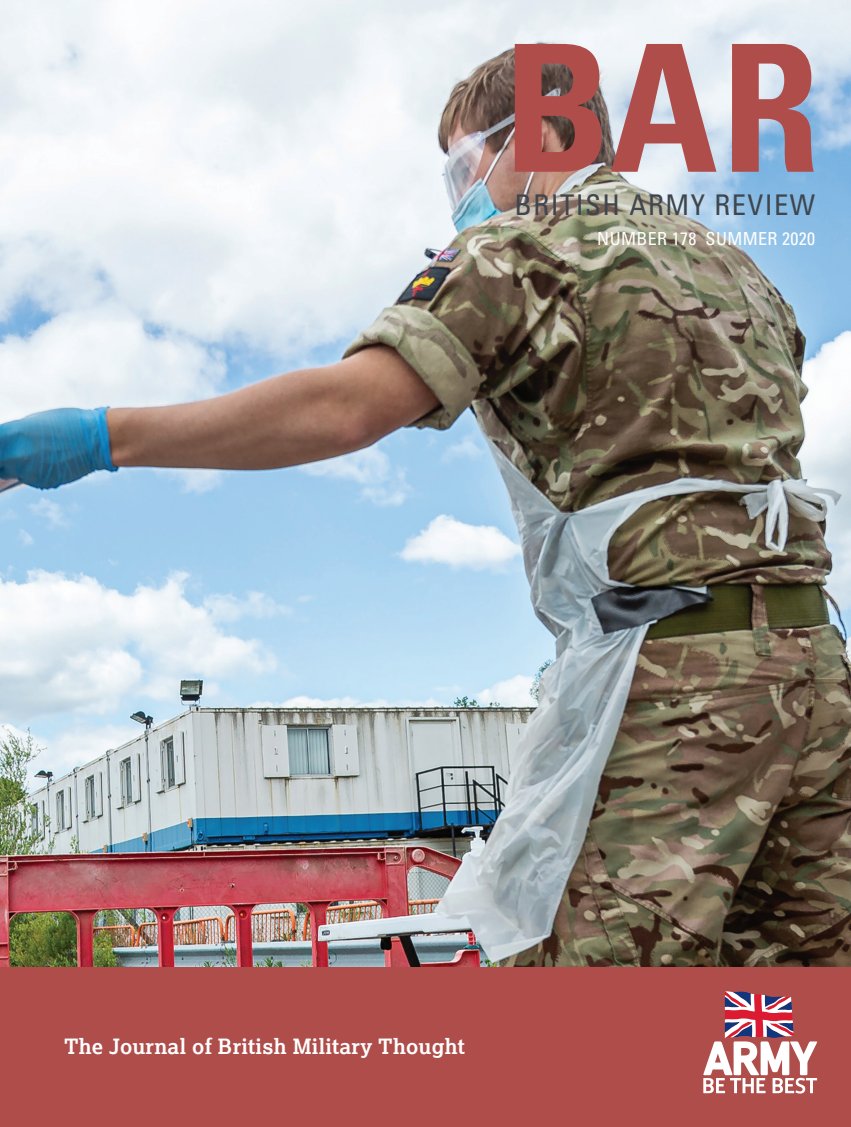
<style>
.page{position:relative;width:851px;height:1127px;background:#fff}
.page>*{position:absolute;margin:0;border:0;box-sizing:border-box;transform-origin:0 0}
.t1{font:700 condensed 177px "Univers LT Std";color:#af4d4b}
.t2{font:condensed 28.5px "Univers LT Std";letter-spacing:.05em;color:#3f464d}
.t3{font:700 21px "Lexia";letter-spacing:.01em;color:#fff}
.t4{font:condensed 18px "Univers LT Std";letter-spacing:.02em;color:#fff}
</style>
<div class="page">
<img style="left:0;top:0;width:851px;height:967px">
<div style="left:0;top:967px;width:851px;height:160px;background:#af4d4b"></div>
<svg style="left:703px;top:991px;width:114px;height:102px"></svg>
<h1 class="t1" style="left:503px;top:0;width:318px">BAR</h1>
<h2 class="t2" style="left:514px;top:187px;width:302px">BRITISH ARMY REVIEW</h2>
<p class="t4" style="left:597px;top:228px;width:219px">NUMBER 178 SUMMER 2020</p>
<p class="t3" style="left:64px;top:1033px;width:402px">The Journal of British Military Thought</p>
</div>
